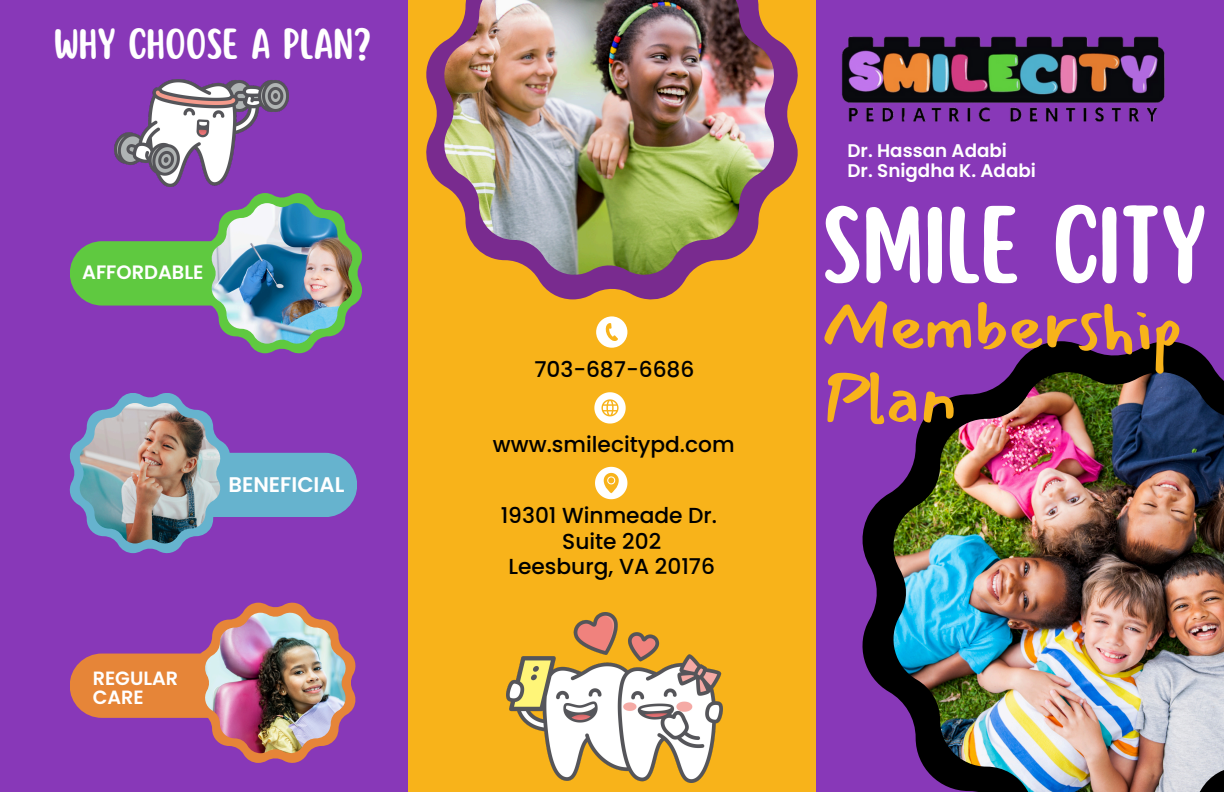
<style>
.page{position:relative;width:1224px;height:792px;background:#8838b8}
.page>*{position:absolute;margin:0;border:0;box-sizing:border-box;transform-origin:0 0}
.t1{font:96.8px "Scripter";color:#fff}
.t2{font:71.4px/72.9px "Mansalva";color:#f8b31a}
.t3{font:38.2px "Scripter";color:#fff}
.t4{font:500 21.7px/25.5px "Poppins";color:#000;text-align:center}
.t5{font:600 21.2px "Poppins";color:#fff}
.t6{font:600 19.4px "Poppins";color:#fff}
.t7{font:600 19.2px/18.8px "Poppins";color:#fff}
.t8{font:600 18.3px "Poppins";color:#fff}
</style>
<div class="page">
<div style="left:408px;top:0;width:408px;height:792px;background:#f8b31a"></div>
<svg style="left:862px;top:341px;width:354px;height:354px"></svg>
<img style="left:894px;top:372px;width:330px;height:420px">
<img style="left:841px;top:36px;width:324px;height:86px">
<svg style="left:211px;top:193px;width:151px;height:160px"></svg>
<div style="left:70px;top:241px;width:226px;height:65px;background:#5fc940;border-radius:32px"></div>
<img style="left:212px;top:203px;width:140px;height:141px">
<svg style="left:70px;top:393px;width:160px;height:160px"></svg>
<div style="left:131px;top:453px;width:226px;height:64px;background:#66b3ce;border-radius:32px"></div>
<img style="left:80px;top:403px;width:140px;height:141px">
<svg style="left:195px;top:603px;width:160px;height:160px"></svg>
<div style="left:70px;top:654px;width:226px;height:64px;background:#e68538;border-radius:32px"></div>
<img style="left:205px;top:613px;width:141px;height:140px">
<img style="left:115px;top:79px;width:174px;height:107px">
<svg style="left:596px;top:316px;width:31px;height:32px"></svg>
<svg style="left:594px;top:392px;width:32px;height:32px"></svg>
<svg style="left:595px;top:467px;width:32px;height:32px"></svg>
<svg style="left:426px;top:38px;width:372px;height:261px"></svg>
<img style="left:444px;top:0;width:330px;height:275px">
<img style="left:506px;top:613px;width:216px;height:170px">
<h5 class="t3" style="left:54px;top:24px;width:319px">WHY CHOOSE A PLAN?</h5>
<p class="t6" style="left:82px;top:258px;width:123px">AFFORDABLE</p>
<p class="t5" style="left:229px;top:470px;width:117px">BENEFICIAL</p>
<p class="t7" style="left:93px;top:669px;width:87px">REGULAR<br>CARE</p>
<p class="t4" style="left:534px;top:356px;width:162px">703-687-6686</p>
<p class="t4" style="left:493px;top:432px;width:243px">www.smilecitypd.com</p>
<p class="t4" style="left:501px;top:503px;width:218px">19301 Winmeade Dr.<br>Suite 202<br>Leesburg, VA 20176</p>
<h5 class="t8" style="left:848px;top:138px;width:161px">Dr. Hassan Adabi</h5>
<p class="t8" style="left:848px;top:158px;width:190px">Dr. Snigdha K. Adabi</p>
<p class="t1" style="left:822px;top:196px;width:387px">SMILE CITY</p>
<p class="t2" style="left:824px;top:288px;width:361px">Membership<br>Plan</p>
</div>
